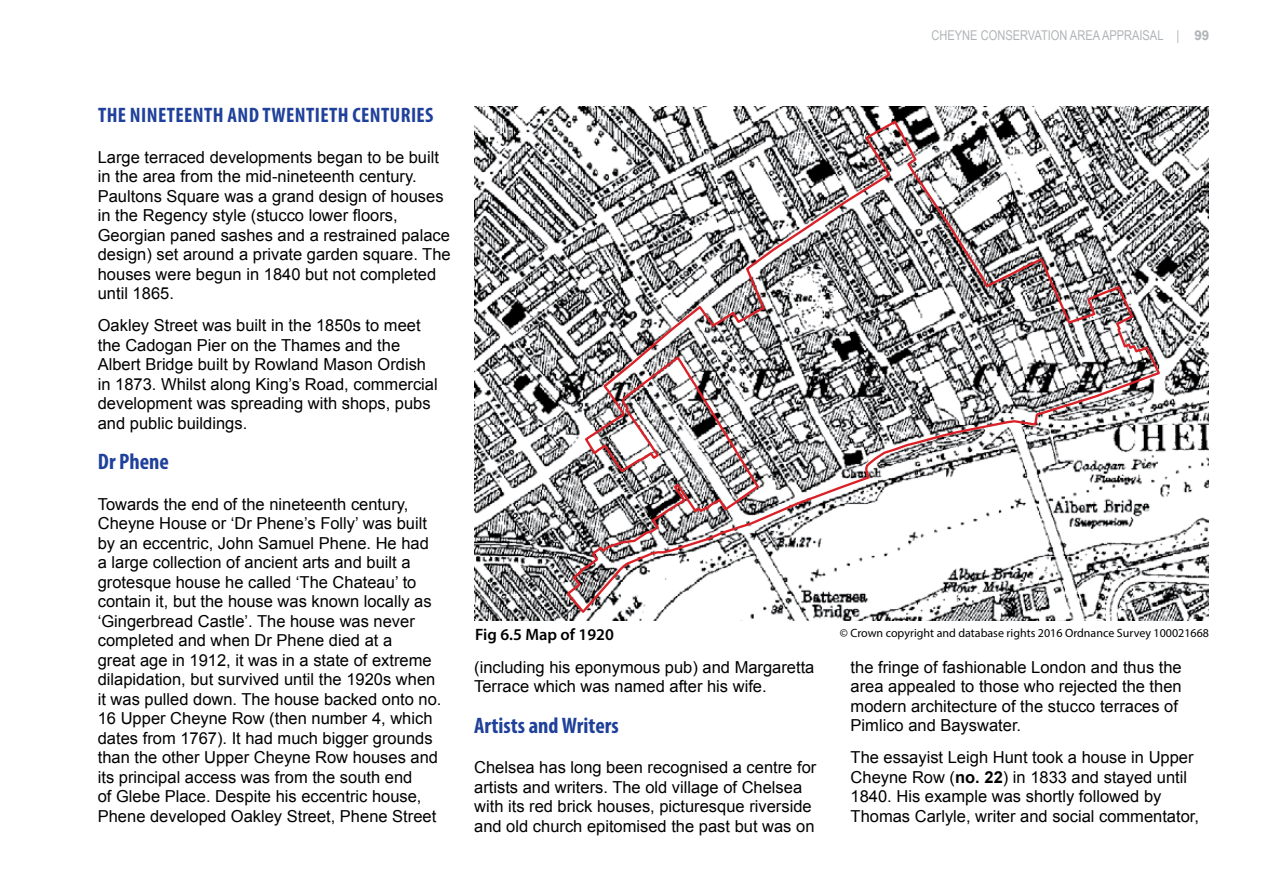
<style>
.page{position:relative;width:1263px;height:893px;background:#fff}
.page>*{position:absolute;margin:0;border:0;box-sizing:border-box;transform-origin:0 0}
.CAA_Chpt_Sub_Heading{font:700 condensed 22.5px "Myriad Pro";color:#20419b}
.CAA_Chpt_Sub_Heading-2{font:700 condensed 21px "Myriad Pro";letter-spacing:.02em;color:#20419b}
.CAA_Body__not_Number{font:16.5px/19.5px "Arial";color:#000}
.Map_Titles{font:600 16.5px "Myriad Pro";color:#000}
.t1{font:13.5px "Arial Narrow";color:#b1b4b6}
.CAA_Map_Copyright_te{font:12px "Myriad Pro";color:#000}
.s1{font-family:"Arial";font-weight:700}
.s2{font-weight:700}
</style>
<div class="page">
<svg style="left:475px;top:106px;width:733px;height:515px"></svg>
<p class="t1" style="left:931px;top:25px;width:279px">CHEYNE CONSERVATION AREA APPRAISAL | <span class="s1">99</span></p>
<p class="CAA_Chpt_Sub_Heading-2" style="left:98px;top:102px;width:337px">THE NINETEENTH AND TWENTIETH CENTURIES</p>
<p class="CAA_Body__not_Number" style="left:98px;top:147px;width:354px">Large terraced developments began to be built in the area from the mid-nineteenth century.<br>Paultons Square was a grand design of houses in the Regency style (stucco lower floors, Georgian paned sashes and a restrained palace design) set around a private garden square. The houses were begun in 1840 but not completed until 1865.</p>
<p class="CAA_Body__not_Number" style="left:98px;top:316px;width:341px">Oakley Street was built in the 1850s to meet the Cadogan Pier on the Thames and the Albert Bridge built by Rowland Mason Ordish in 1873. Whilst along King’s Road, commercial development was spreading with shops, pubs and public buildings.</p>
<p class="CAA_Chpt_Sub_Heading" style="left:98px;top:448px;width:73px">Dr Phene</p>
<p class="CAA_Body__not_Number" style="left:98px;top:494px;width:345px">Towards the end of the nineteenth century, Cheyne House or ‘Dr Phene’s Folly’ was built by an eccentric, John Samuel Phene. He had a large collection of ancient arts and built a grotesque house he called ‘The Chateau’ to contain it, but the house was known locally as ‘Gingerbread Castle’. The house was never completed and when Dr Phene died at a<br>great age in 1912, it was in a state of extreme dilapidation, but survived until the 1920s when it was pulled down. The house backed onto no.<br>16 Upper Cheyne Row (then number 4, which dates from 1767). It had much bigger grounds than the other Upper Cheyne Row houses and its principal access was from the south end<br>of Glebe Place. Despite his eccentric house, Phene developed Oakley Street, Phene Street</p>
<p class="Map_Titles" style="left:475px;top:624px;width:140px">Fig 6.5 Map of 1920</p>
<p class="CAA_Map_Copyright_te" style="left:840px;top:626px;width:371px">© Crown copyright and database rights 2016 Ordnance Survey 100021668</p>
<p class="CAA_Body__not_Number" style="left:474px;top:657px;width:342px">(including his eponymous pub) and Margaretta<br>Terrace which was named after his wife.</p>
<p class="CAA_Chpt_Sub_Heading" style="left:474px;top:711px;width:146px">Artists and Writers</p>
<p class="CAA_Body__not_Number" style="left:474px;top:758px;width:344px">Chelsea has long been recognised a centre for artists and writers. The old village of Chelsea with its red brick houses, picturesque riverside and old church epitomised the past but was on</p>
<p class="CAA_Body__not_Number" style="left:850px;top:657px;width:333px">the fringe of fashionable London and thus the area appealed to those who rejected the then modern architecture of the stucco terraces of Pimlico and Bayswater.</p>
<p class="CAA_Body__not_Number" style="left:850px;top:748px;width:350px">The essayist Leigh Hunt took a house in Upper Cheyne Row (<span class="s2">no. 22</span>) in 1833 and stayed until 1840. His example was shortly followed by Thomas Carlyle, writer and social commentator,</p>
</div>
